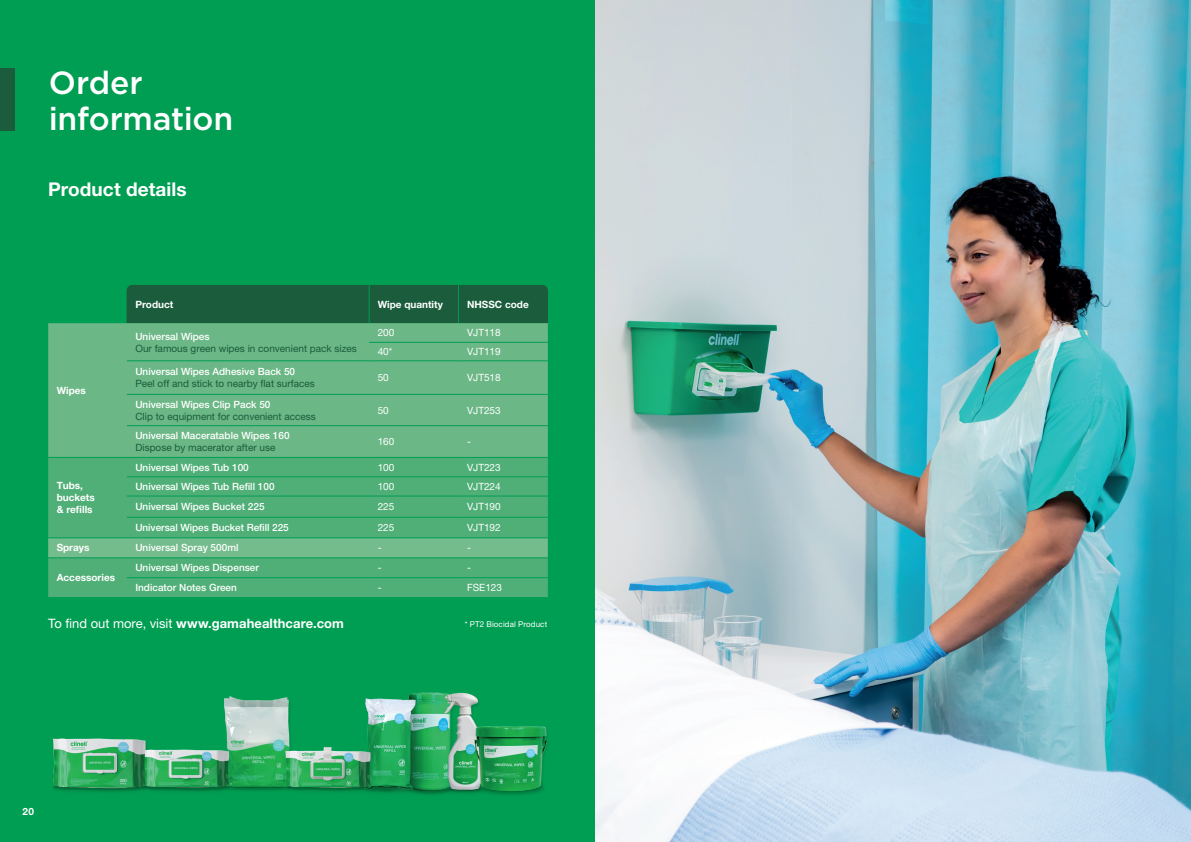
<style>
.page{position:relative;width:1191px;height:842px;background:#fff}
.page>*{position:absolute;margin:0;border:0;box-sizing:border-box;transform-origin:0 0}
.t1{font:500 32px/36px "Gotham";letter-spacing:-.01em;color:#fff}
.t2{font:700 19px "Helvetica Neue LT Pro";letter-spacing:.005em;color:#fff}
.t3{font:700 13px "Helvetica Neue LT Pro";letter-spacing:.005em;color:#fff}
.t4{font:500 10px "Helvetica Neue LT Pro";color:#fff}
.t5{font:10px "Helvetica Neue LT Pro";color:#1a5c3b}
.t6{font:10px "Helvetica Neue LT Pro";color:#fff}
.t7{font:700 10px/12px "Helvetica Neue LT Pro";color:#fff}
.t8{font:8px "Helvetica Neue LT Pro";letter-spacing:.015em;color:#fff}
.s1{font-weight:400}
</style>
<div class="page">
<div style="left:0;top:0;width:595px;height:842px;background:#009e53"></div>
<div style="left:127px;top:285px;width:421px;height:38px;background:#1a5c3b"></div>
<div style="left:0;top:69px;width:14px;height:62px;background:#1a5c3b"></div>
<img style="left:53px;top:692px;width:495px;height:103px">
<div style="left:48px;top:323px;width:500px;height:134px;background:#6bb786"></div>
<div style="left:48px;top:458px;width:500px;height:139px;background:#50af77"></div>
<div style="left:48px;top:539px;width:500px;height:19px;background:#75bc8d"></div>
<hr style="left:369px;top:342px;width:89px;height:1px;background:#009e53">
<hr style="left:458px;top:342px;width:90px;height:1px;background:#009e53">
<hr style="left:127px;top:361px;width:242px;height:1px;background:#009e53">
<hr style="left:369px;top:361px;width:89px;height:1px;background:#009e53">
<hr style="left:458px;top:361px;width:90px;height:1px;background:#009e53">
<hr style="left:127px;top:394px;width:242px;height:1px;background:#009e53">
<hr style="left:369px;top:394px;width:89px;height:1px;background:#009e53">
<hr style="left:458px;top:394px;width:90px;height:1px;background:#009e53">
<hr style="left:127px;top:425px;width:242px;height:1px;background:#009e53">
<hr style="left:369px;top:425px;width:89px;height:1px;background:#009e53">
<hr style="left:458px;top:425px;width:90px;height:1px;background:#009e53">
<hr style="left:127px;top:476px;width:242px;height:1px;background:#009e53">
<hr style="left:369px;top:476px;width:89px;height:1px;background:#009e53">
<hr style="left:458px;top:476px;width:90px;height:1px;background:#009e53">
<hr style="left:127px;top:496px;width:242px;height:1px;background:#009e53">
<hr style="left:369px;top:496px;width:89px;height:1px;background:#009e53">
<hr style="left:458px;top:496px;width:90px;height:1px;background:#009e53">
<hr style="left:127px;top:517px;width:242px;height:1px;background:#009e53">
<hr style="left:369px;top:517px;width:89px;height:1px;background:#009e53">
<hr style="left:458px;top:517px;width:90px;height:1px;background:#009e53">
<hr style="left:48px;top:538px;width:79px;height:1px;background:#009e53">
<hr style="left:127px;top:538px;width:242px;height:1px;background:#009e53">
<hr style="left:369px;top:538px;width:89px;height:1px;background:#009e53">
<hr style="left:458px;top:538px;width:90px;height:1px;background:#009e53">
<hr style="left:48px;top:558px;width:79px;height:1px;background:#009e53">
<hr style="left:127px;top:558px;width:242px;height:1px;background:#009e53">
<hr style="left:369px;top:558px;width:89px;height:1px;background:#009e53">
<hr style="left:458px;top:558px;width:90px;height:1px;background:#009e53">
<hr style="left:127px;top:577px;width:242px;height:1px;background:#009e53">
<hr style="left:369px;top:577px;width:89px;height:1px;background:#009e53">
<hr style="left:458px;top:577px;width:90px;height:1px;background:#009e53">
<hr style="left:458px;top:285px;width:1px;height:38px;background:#009e53">
<hr style="left:369px;top:285px;width:1px;height:38px;background:#009e53">
<img style="left:595px;top:0;width:596px;height:842px">
<h1 class="t1" style="left:49px;top:64px;width:186px">Order information</h1>
<h2 class="t2" style="left:48px;top:178px;width:140px">Product details</h2>
<p class="t7" style="left:135px;top:298px;width:39px">Product</p>
<p class="t7" style="left:378px;top:298px;width:67px">Wipe quantity</p>
<p class="t7" style="left:467px;top:298px;width:63px">NHSSC code</p>
<p class="t7" style="left:57px;top:384px;width:31px">Wipes</p>
<p class="t7" style="left:57px;top:479px;width:40px">Tubs, buckets &amp; refills</p>
<p class="t4" style="left:135px;top:330px;width:76px">Universal Wipes</p>
<p class="t5" style="left:135px;top:342px;width:223px">Our famous green wipes in convenient pack sizes</p>
<p class="t4" style="left:135px;top:366px;width:161px">Universal Wipes Adhesive Back 50</p>
<p class="t5" style="left:135px;top:378px;width:181px">Peel off and stick to nearby flat surfaces</p>
<p class="t4" style="left:135px;top:398px;width:137px">Universal Wipes Clip Pack 50</p>
<p class="t5" style="left:135px;top:410px;width:182px">Clip to equipment for convenient access</p>
<p class="t4" style="left:135px;top:429px;width:156px">Universal Maceratable Wipes 160</p>
<p class="t5" style="left:135px;top:442px;width:142px">Dispose by macerator after use</p>
<p class="t6" style="left:378px;top:327px;width:18px">200</p>
<p class="t6" style="left:467px;top:327px;width:35px">VJT118</p>
<p class="t6" style="left:378px;top:346px;width:16px">40*</p>
<p class="t6" style="left:467px;top:346px;width:35px">VJT119</p>
<p class="t6" style="left:378px;top:372px;width:13px">50</p>
<p class="t6" style="left:467px;top:372px;width:35px">VJT518</p>
<p class="t6" style="left:378px;top:404px;width:13px">50</p>
<p class="t6" style="left:467px;top:404px;width:35px">VJT253</p>
<p class="t6" style="left:378px;top:436px;width:18px">160</p>
<p class="t6" style="left:467px;top:436px;width:5px">-</p>
<p class="t4" style="left:135px;top:461px;width:115px">Universal Wipes Tub 100</p>
<p class="t6" style="left:378px;top:461px;width:18px">100</p>
<p class="t6" style="left:467px;top:461px;width:35px">VJT223</p>
<p class="t4" style="left:135px;top:480px;width:141px">Universal Wipes Tub Refill 100</p>
<p class="t6" style="left:378px;top:480px;width:18px">100</p>
<p class="t6" style="left:467px;top:480px;width:35px">VJT224</p>
<p class="t4" style="left:135px;top:501px;width:131px">Universal Wipes Bucket 225</p>
<p class="t6" style="left:378px;top:501px;width:18px">225</p>
<p class="t6" style="left:467px;top:501px;width:35px">VJT190</p>
<p class="t4" style="left:135px;top:522px;width:155px">Universal Wipes Bucket Refill 225</p>
<p class="t6" style="left:378px;top:522px;width:18px">225</p>
<p class="t6" style="left:467px;top:522px;width:35px">VJT192</p>
<p class="t7" style="left:57px;top:542px;width:34px">Sprays</p>
<p class="t4" style="left:135px;top:542px;width:105px">Universal Spray 500ml</p>
<p class="t6" style="left:378px;top:542px;width:5px">-</p>
<p class="t6" style="left:467px;top:542px;width:5px">-</p>
<p class="t7" style="left:57px;top:571px;width:60px">Accessories</p>
<p class="t4" style="left:135px;top:562px;width:125px">Universal Wipes Dispenser</p>
<p class="t6" style="left:378px;top:562px;width:5px">-</p>
<p class="t6" style="left:467px;top:562px;width:5px">-</p>
<p class="t4" style="left:135px;top:582px;width:103px">Indicator Notes Green</p>
<p class="t6" style="left:378px;top:582px;width:5px">-</p>
<p class="t6" style="left:467px;top:582px;width:37px">FSE123</p>
<p class="t8" style="left:465px;top:620px;width:84px">* PT2 Biocidal Product</p>
<h3 class="t3" style="left:48px;top:615px;width:297px"><span class="s1">To find out more, visit</span> www.gamahealthcare.com</h3>
<p class="t7" style="left:23px;top:805px;width:13px">20</p>
</div>
